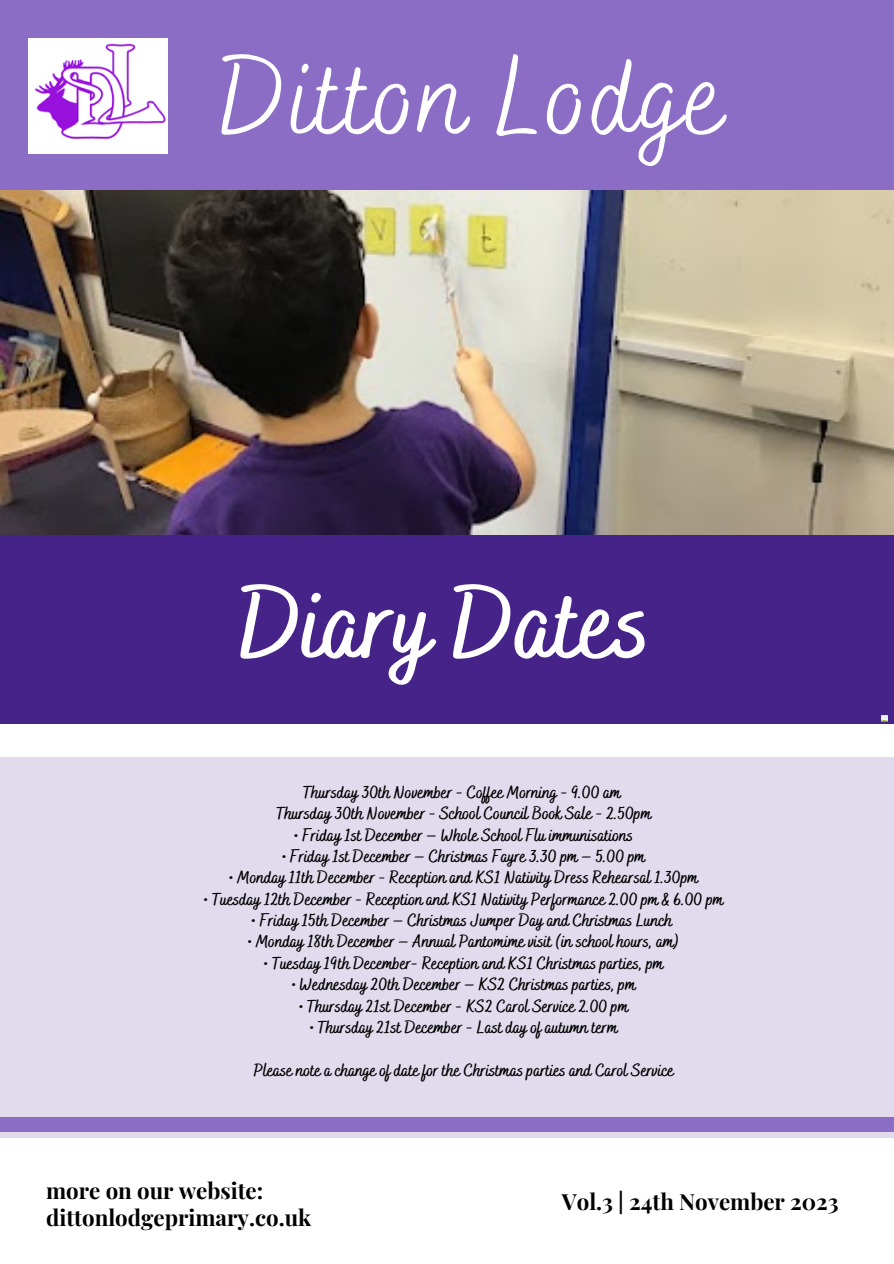
<style>
.page{position:relative;width:894px;height:1264px;background:#fff}
.page>*{position:absolute;margin:0;border:0;box-sizing:border-box;transform-origin:0 0}
.t1{font:111.75px "Bakerie Smooth";letter-spacing:.02em;color:#fff}
.t2{font:700 101.85px "Bakerie Smooth";color:#fff}
.t3{font:700 22.2px/27px "Playfair Display";color:#000}
.t4{font:700 17.7px "Bakerie Smooth";color:#000}
</style>
<div class="page">
<div style="left:0;top:531px;width:893px;height:192px;background:#452389"></div>
<div style="left:0;top:757px;width:893px;height:380px;background:#e1dbed"></div>
<svg style="left:881px;top:715px;width:6px;height:6px"></svg>
<div style="left:0;top:1116px;width:893px;height:15px;background:#8b6dc6"></div>
<div style="left:0;top:0;width:893px;height:245px;background:#8b6dc6"></div>
<img style="left:0;top:190px;width:893px;height:345px">
<img style="left:29px;top:39px;width:138px;height:114px">
<p class="t1" style="left:219px;top:32px;width:506px">Ditton Lodge</p>
<p class="t2" style="left:240px;top:564px;width:412px">Diary Dates</p>
<p class="t4" style="left:303px;top:781px;width:319px">Thursday 30th November - Coffee Morning - 9.00 am</p>
<p class="t4" style="left:276px;top:803px;width:376px">Thursday 30th November - School Council Book Sale - 2.50pm</p>
<p class="t4" style="left:294px;top:824px;width:340px">• Friday 1st December – Whole School Flu immunisations</p>
<p class="t4" style="left:282px;top:845px;width:364px">• Friday 1st December – Christmas Fayre 3.30 pm – 5.00 pm</p>
<p class="t4" style="left:229px;top:867px;width:470px">• Monday 11th December - Reception and KS1 Nativity Dress Rehearsal 1.30pm</p>
<p class="t4" style="left:204px;top:888px;width:520px">• Tuesday 12th December - Reception and KS1 Nativity Performance 2.00 pm &amp; 6.00 pm</p>
<p class="t4" style="left:252px;top:910px;width:422px">• Friday 15th December – Christmas Jumper Day and Christmas Lunch</p>
<p class="t4" style="left:248px;top:931px;width:432px">• Monday 18th December – Annual Pantomime visit (in school hours, am)</p>
<p class="t4" style="left:264px;top:952px;width:401px">• Tuesday 19th December- Reception and KS1 Christmas parties, pm</p>
<p class="t4" style="left:292px;top:974px;width:345px">• Wednesday 20th December – KS2 Christmas parties, pm</p>
<p class="t4" style="left:299px;top:995px;width:330px">• Thursday 21st December - KS2 Carol Service 2.00 pm</p>
<p class="t4" style="left:310px;top:1016px;width:309px">• Thursday 21st December - Last day of autumn term</p>
<p class="t4" style="left:254px;top:1059px;width:421px">Please note a change of date for the Christmas parties and Carol Service</p>
<p class="t3" style="left:46px;top:1175px;width:266px">more on our website: dittonlodgeprimary.co.uk</p>
<p class="t3" style="left:561px;top:1186px;width:278px">Vol.3 | 24th November 2023</p>
</div>
